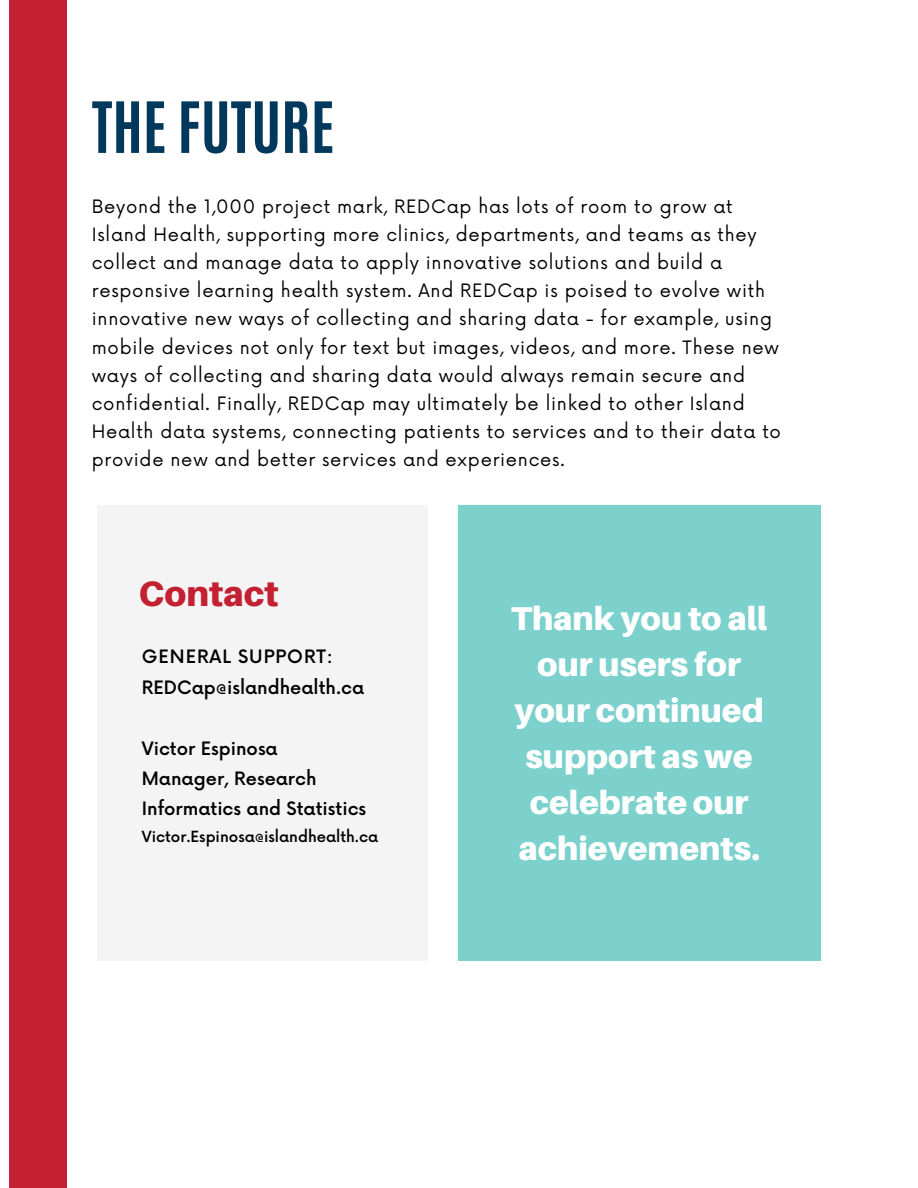
<style>
.page{position:relative;width:918px;height:1188px;background:#fff}
.page>*{position:absolute;margin:0;border:0;box-sizing:border-box;transform-origin:0 0}
.t1{font:700 60px "Antonio";color:#00395b}
.t2{font:900 35.25px "Aileron";color:#c32032}
.t3{font:900 33px/46.2px "Aileron";color:#fff;text-align:center}
.t4{font:18px/28.2px "Now";letter-spacing:.04em;color:#000}
.t5{font:500 18px/30.3px "Now";color:#000}
.t6{font:500 15px "Now";color:#000}
</style>
<div class="page">
<div style="left:97px;top:505px;width:331px;height:456px;background:#f4f4f4"></div>
<div style="left:458px;top:505px;width:362px;height:456px;background:#7cd1cc"></div>
<div style="left:9px;top:0;width:58px;height:1188px;background:#c32032"></div>
<h1 class="t1" style="left:92px;top:84px;width:244px">THE FUTURE</h1>
<p class="t4" style="left:92px;top:193px;width:691px">Beyond the 1,000 project mark, REDCap has lots of room to grow at Island Health, supporting more clinics, departments, and teams as they collect and manage data to apply innovative solutions and build a responsive learning health system. And REDCap is poised to evolve with innovative new ways of collecting and sharing data - for example, using mobile devices not only for text but images, videos, and more. These new ways of collecting and sharing data would always remain secure and confidential. Finally, REDCap may ultimately be linked to other Island Health data systems, connecting patients to services and to their data to provide new and better services and experiences.</p>
<h2 class="t2" style="left:139px;top:572px;width:142px">Contact</h2>
<p class="t5" style="left:142px;top:643px;width:224px">GENERAL SUPPORT:<br>REDCap@islandhealth.ca</p>
<p class="t5" style="left:142px;top:734px;width:226px">Victor Espinosa<br>Manager, Research<br>Informatics and Statistics</p>
<p class="t6" style="left:142px;top:829px;width:238px">Victor.Espinosa@islandhealth.ca</p>
<h3 class="t3" style="left:511px;top:594px;width:257px">Thank you to all our users for your continued support as we celebrate our achievements.</h3>
</div>
